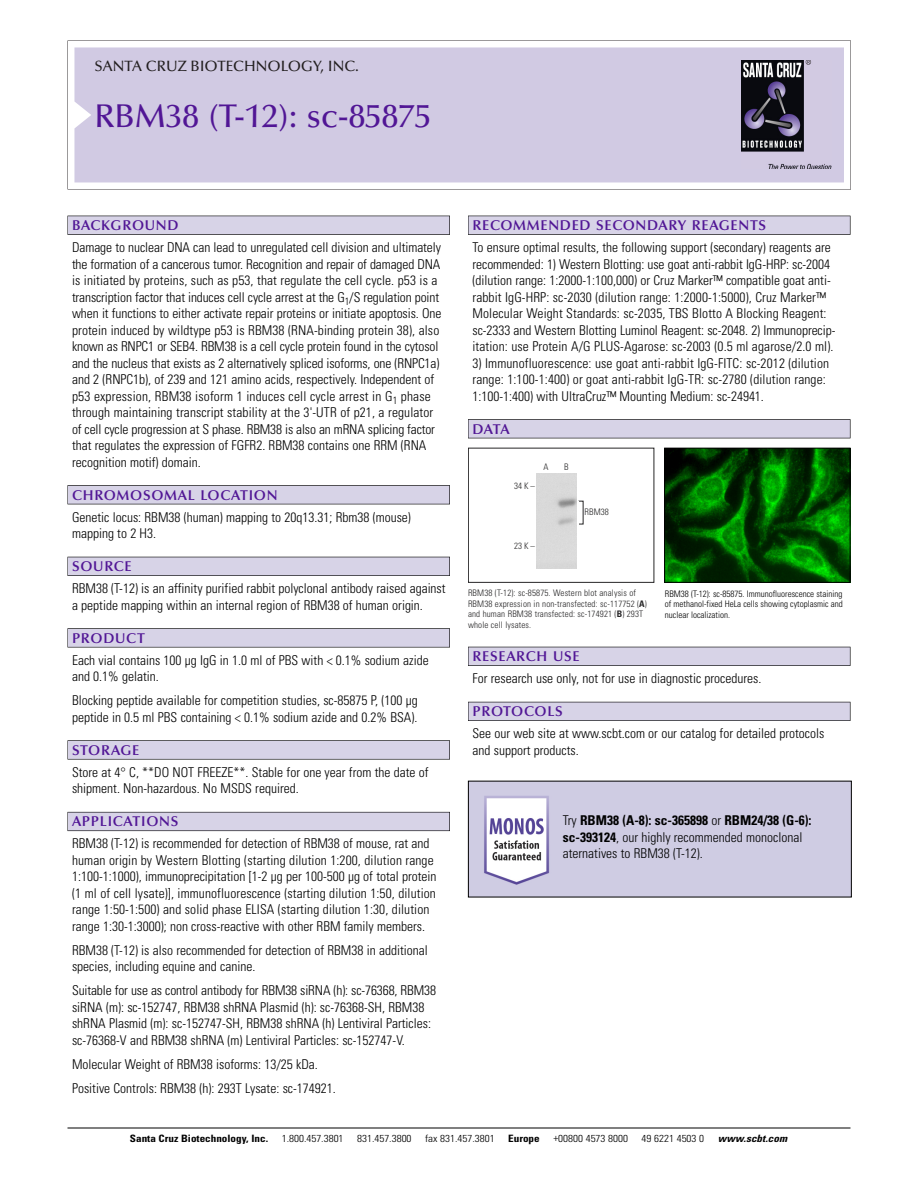
<style>
.page{position:relative;width:918px;height:1188px;background:#fff}
.page>*{position:absolute;margin:0;border:0;box-sizing:border-box;transform-origin:0 0}
.t1{font:500 33px "Optima";color:#511695}
.t2{font:500 15px "Optima";color:#231f20}
.t3{font:600 14.25px "Optima";letter-spacing:.05em;color:#511695}
.t4{font:300 condensed 13.5px/16.5px "Univers";color:#000}
.t5{font:300 condensed 10.2px "Univers";color:#000;scale:1.1 1}
.t6{font:700 condensed 10.2px "Univers";color:#000;scale:1.1 1}
.t7{font:italic 700 condensed 10.2px "Univers";letter-spacing:.005em;color:#000;scale:1.1 1}
.t8{font:9px/10.5px "Univers Condensed Light+KVCGRS";letter-spacing:.015em;color:#272627}
.t9{font:300 condensed 9px/10.5px "Univers";color:#000;text-align:justify}
.s1{font-family:"Univers Condensed Bold+TQGLXE"}
.s2{font-weight:700}
</style>
<div class="page">
<svg style="left:68px;top:40px;width:783px;height:149px"></svg>
<div style="left:74px;top:47px;width:770px;height:135px;background:#d1cae3"></div>
<img style="left:741px;top:60px;width:90px;height:108px">
<div style="left:68px;top:216px;width:382px;height:19px;background:#525155"></div>
<div style="left:68px;top:216px;width:381px;height:18px;background:#d7d3e7"></div>
<div style="left:68px;top:485px;width:382px;height:19px;background:#525155"></div>
<div style="left:68px;top:486px;width:381px;height:18px;background:#d7d3e7"></div>
<div style="left:68px;top:557px;width:382px;height:19px;background:#525158"></div>
<div style="left:68px;top:557px;width:381px;height:18px;background:#d7d3e7"></div>
<div style="left:68px;top:628px;width:382px;height:19px;background:#575759"></div>
<div style="left:68px;top:629px;width:381px;height:18px;background:#d7d3e7"></div>
<svg style="left:68px;top:740px;width:382px;height:20px"></svg>
<div style="left:68px;top:741px;width:381px;height:18px;background:#d7d3e7"></div>
<div style="left:68px;top:812px;width:382px;height:19px;background:#66646e"></div>
<div style="left:68px;top:812px;width:381px;height:18px;background:#d7d3e7"></div>
<div style="left:468px;top:216px;width:382px;height:19px;background:#525155"></div>
<div style="left:468px;top:216px;width:382px;height:18px;background:#d7d3e7"></div>
<div style="left:468px;top:419px;width:382px;height:19px;background:#525155"></div>
<div style="left:468px;top:420px;width:382px;height:18px;background:#d7d3e7"></div>
<div style="left:468px;top:647px;width:382px;height:19px;background:#525158"></div>
<div style="left:468px;top:647px;width:382px;height:18px;background:#d7d3e7"></div>
<div style="left:468px;top:702px;width:382px;height:19px;background:#54535a"></div>
<div style="left:468px;top:702px;width:382px;height:18px;background:#d7d3e7"></div>
<hr style="left:68px;top:1128px;width:782px;height:1px;background:#000">
<img style="left:666px;top:450px;width:182px;height:131px">
<div style="left:664px;top:448px;width:186px;height:135px;border:1px solid #000"></div>
<div style="left:468px;top:448px;width:186px;height:135px;border:1px solid #272627"></div>
<img style="left:536px;top:473px;width:41px;height:95px">
<img style="left:470px;top:783px;width:380px;height:112px">
<p class="t2" style="left:94px;top:61px;width:266px">SANTA CRUZ BIOTECHNOLOGY, INC.</p>
<h1 class="t1" style="left:94px;top:103px;width:338px">RBM38 (T-12): sc-85875</h1>
<p class="t3" style="left:72px;top:219px;width:108px">BACKGROUND</p>
<p class="t4" style="left:72px;top:240px;width:371px">Damage to nuclear DNA can lead to unregulated cell division and ultimately the formation of a cancerous tumor. Recognition and repair of damaged DNA is initiated by proteins, such as p53, that regulate the cell cycle. p53 is a transcription factor that induces cell cycle arrest at the G<sub>1</sub>/S regulation point when it functions to either activate repair proteins or initiate apoptosis. One protein induced by wildtype p53 is RBM38 (RNA-binding protein 38), also known as RNPC1 or SEB4. RBM38 is a cell cycle protein found in the cytosol and the nucleus that exists as 2 alternatively spliced isoforms, one (RNPC1a) and 2 (RNPC1b), of 239 and 121 amino acids, respectively. Independent of p53 expression, RBM38 isoform 1 induces cell cycle arrest in G<sub>1</sub> phase through maintaining transcript stability at the 3'-UTR of p21, a regulator of cell cycle progression at S phase. RBM38 is also an mRNA splicing factor that regulates the expression of FGFR2. RBM38 contains one RRM (RNA recognition motif) domain.</p>
<p class="t3" style="left:72px;top:489px;width:207px">CHROMOSOMAL LOCATION</p>
<p class="t4" style="left:72px;top:510px;width:340px">Genetic locus: RBM38 (human) mapping to 20q13.31; Rbm38 (mouse) mapping to 2 H3.</p>
<p class="t3" style="left:72px;top:561px;width:61px">SOURCE</p>
<p class="t4" style="left:72px;top:581px;width:375px">RBM38 (T-12) is an affinity purified rabbit polyclonal antibody raised against a peptide mapping within an internal region of RBM38 of human origin.</p>
<p class="t3" style="left:72px;top:632px;width:74px">PRODUCT</p>
<p class="t4" style="left:72px;top:653px;width:358px">Each vial contains 100 µg IgG in 1.0 ml of PBS with &lt; 0.1% sodium azide and 0.1% gelatin.</p>
<p class="t4" style="left:72px;top:693px;width:347px">Blocking peptide available for competition studies, sc-85875 P, (100 µg peptide in 0.5 ml PBS containing &lt; 0.1% sodium azide and 0.2% BSA).</p>
<p class="t3" style="left:72px;top:744px;width:69px">STORAGE</p>
<p class="t4" style="left:72px;top:765px;width:358px">Store at 4° C, **DO NOT FREEZE**. Stable for one year from the date of shipment. Non-hazardous. No MSDS required.</p>
<p class="t3" style="left:72px;top:816px;width:108px">APPLICATIONS</p>
<p class="t4" style="left:72px;top:836px;width:366px">RBM38 (T-12) is recommended for detection of RBM38 of mouse, rat and human origin by Western Blotting (starting dilution 1:200, dilution range 1:100-1:1000), immunoprecipitation [1-2 µg per 100-500 µg of total protein (1 ml of cell lysate)], immunofluorescence (starting dilution 1:50, dilution range 1:50-1:500) and solid phase ELISA (starting dilution 1:30, dilution range 1:30-1:3000); non cross-reactive with other RBM family members.</p>
<p class="t4" style="left:72px;top:943px;width:357px">RBM38 (T-12) is also recommended for detection of RBM38 in additional species, including equine and canine.</p>
<p class="t4" style="left:72px;top:983px;width:366px">Suitable for use as control antibody for RBM38 siRNA (h): sc-76368, RBM38 siRNA (m): sc-152747, RBM38 shRNA Plasmid (h): sc-76368-SH, RBM38 shRNA Plasmid (m): sc-152747-SH, RBM38 shRNA (h) Lentiviral Particles: sc-76368-V and RBM38 shRNA (m) Lentiviral Particles: sc-152747-V.</p>
<p class="t4" style="left:72px;top:1053px;width:265px;line-height:24px">Molecular Weight of RBM38 isoforms: 13/25 kDa.<br>Positive Controls: RBM38 (h): 293T Lysate: sc-174921.</p>
<p class="t3" style="left:473px;top:219px;width:295px">RECOMMENDED SECONDARY REAGENTS</p>
<p class="t4" style="left:473px;top:240px;width:364px">To ensure optimal results, the following support (secondary) reagents are recommended: 1) Western Blotting: use goat anti-rabbit IgG-HRP: sc-2004 (dilution range: 1:2000-1:100,000) or Cruz Marker™ compatible goat anti&shy;rabbit IgG-HRP: sc-2030 (dilution range: 1:2000-1:5000), Cruz Marker™ Molecular Weight Standards: sc-2035, TBS Blotto A Blocking Reagent: sc-2333 and Western Blotting Luminol Reagent: sc-2048. 2) Immunoprecip&shy;itation: use Protein A/G PLUS-Agarose: sc-2003 (0.5 ml agarose/2.0 ml).</p>
<p class="t4" style="left:473px;top:356px;width:358px">3) Immunofluorescence: use goat anti-rabbit IgG-FITC: sc-2012 (dilution range: 1:100-1:400) or goat anti-rabbit IgG-TR: sc-2780 (dilution range:<br>1:100-1:400) with UltraCruz™ Mounting Medium: sc-24941.</p>
<p class="t3" style="left:473px;top:423px;width:39px">DATA</p>
<p class="t8" style="left:514px;top:481px;width:22px">34K–</p>
<p class="t8" style="left:544px;top:462px;width:7px">A</p>
<p class="t8" style="left:564px;top:462px;width:6px">B</p>
<p class="t8" style="left:514px;top:542px;width:22px">23K–</p>
<p class="t8" style="left:584px;top:507px;width:26px">RBM38</p>
<p class="t8" style="left:468px;top:589px;width:180px">RBM38 (T-12): sc-85875. Western blot analysis of RBM38 expression in non-transfected: sc-117752 (<span class="s1">A</span>) and human RBM38 transfected: sc-174921 (<span class="s1">B</span>) 293T whole cell lysates.</p>
<p class="t9" style="left:665px;top:589px;width:180px">RBM38 (T-12): sc-85875. Immunofluorescence staining of methanol-fixed HeLa cells showing cytoplasmic and nuclear localization.</p>
<p class="t3" style="left:473px;top:651px;width:109px">RESEARCH USE</p>
<p class="t4" style="left:473px;top:671px;width:290px">For research use only, not for use in diagnostic procedures.</p>
<p class="t3" style="left:473px;top:706px;width:92px">PROTOCOLS</p>
<p class="t4" style="left:473px;top:726px;width:353px">See our web site at www.scbt.com or our catalog for detailed protocols and support products.</p>
<p class="t4" style="left:563px;top:813px;width:250px">Try <span class="s2">RBM38 (A-8): sc-365898</span> or <span class="s2">RBM24/38 (G-6): sc-393124</span>, our highly recommended monoclonal aternatives to RBM38 (T-12).</p>
<p class="t6" style="left:130px;top:1135px;width:127px">Santa Cruz Biotechnology, Inc.</p>
<p class="t5" style="left:282px;top:1135px;width:58px">1.800.457.3801</p>
<p class="t5" style="left:357px;top:1135px;width:51px">831.457.3800</p>
<p class="t5" style="left:425px;top:1135px;width:65px">fax 831.457.3801</p>
<p class="t6" style="left:508px;top:1135px;width:30px">Europe</p>
<p class="t5" style="left:553px;top:1135px;width:69px">+00800 4573 8000</p>
<p class="t5" style="left:642px;top:1135px;width:58px">49 6221 4503 0</p>
<p class="t7" style="left:718px;top:1135px;width:64px">www.scbt.com</p>
</div>
